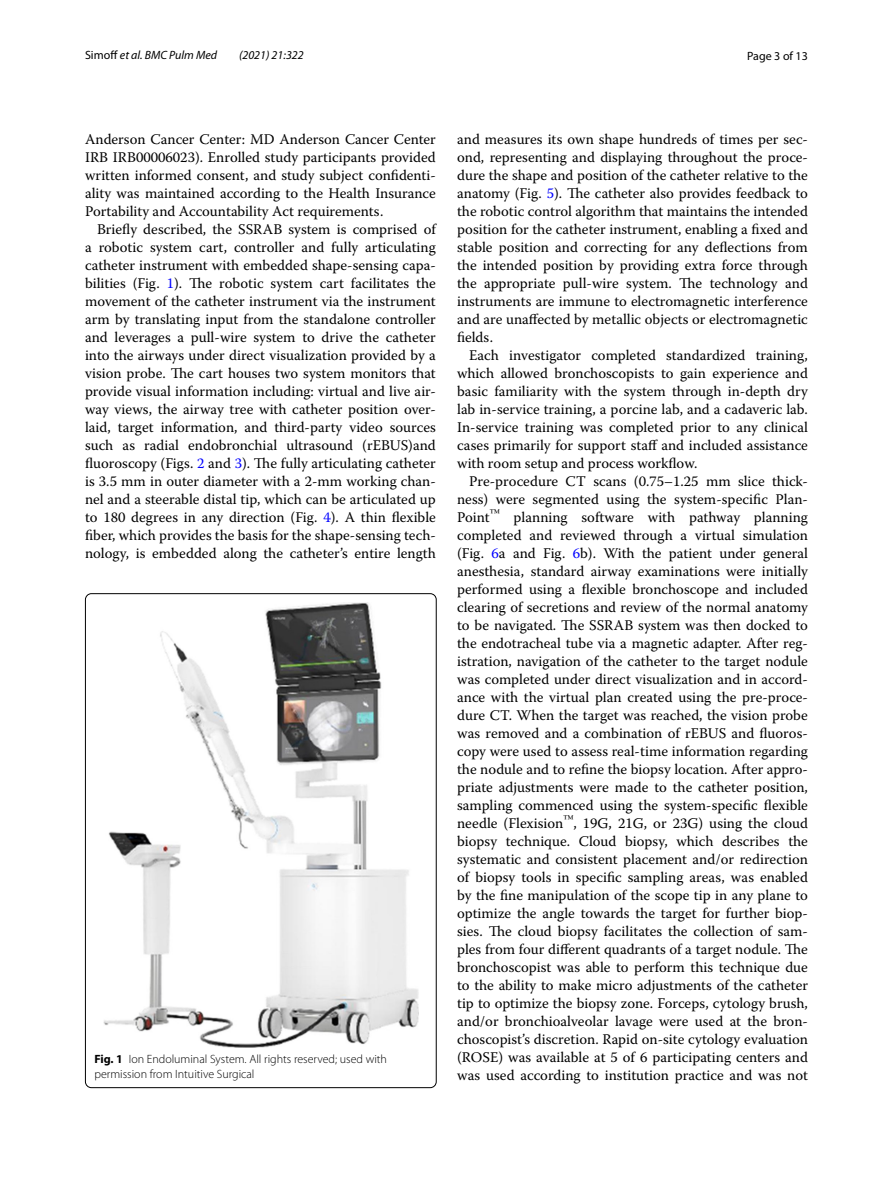
<style>
.page{position:relative;width:893px;height:1187px;background:#fff}
.page>*{position:absolute;margin:0;border:0;box-sizing:border-box;transform-origin:0 0}
.t1{font:14.7px/18px "Warnock Pro";color:#000;text-align:justify}
.t2{font:300 12px/15px "Myriad Pro";color:#000}
.t3{font:italic 12px "Myriad Pro";color:#000}
.t4{font:12px "Myriad Pro";color:#000}
.s1{font-style:normal}
.s2{color:#00f}
.s3{font-weight:700}
</style>
<div class="page">
<img style="left:103px;top:602px;width:315px;height:445px">
<p class="t3" style="left:85px;top:48px;width:134px"><span class="s1">Simoff</span> et al. BMC Pulm Med</p>
<p class="t3" style="left:239px;top:48px;width:66px">(2021) 21:322</p>
<p class="t4" style="left:747px;top:48px;width:62px">Page 3 of 13</p>
<p class="t1" style="left:85px;top:130px;width:352px">Anderson Cancer Center: MD Anderson Cancer Center IRB IRB00006023). Enrolled study participants provided written informed consent, and study subject confidenti&shy;ality was maintained according to the Health Insurance Portability and Accountability Act requirements.</p>
<p class="t1" style="left:85px;top:220px;width:352px;text-indent:12px">Briefly described, the SSRAB system is comprised of a robotic system cart, controller and fully articulating catheter instrument with embedded shape-sensing capa&shy;bilities (Fig. <span class="s2">1</span>). The robotic system cart facilitates the movement of the catheter instrument via the instrument arm by translating input from the standalone controller and leverages a pull-wire system to drive the catheter into the airways under direct visualization provided by a vision probe. The cart houses two system monitors that provide visual information including: virtual and live air&shy;way views, the airway tree with catheter position over&shy;laid, target information, and third-party video sources such as radial endobronchial ultrasound (rEBUS)and fluoroscopy (Figs. <span class="s2">2</span> and <span class="s2">3</span>). The fully articulating catheter is 3.5 mm in outer diameter with a 2-mm working chan&shy;nel and a steerable distal tip, which can be articulated up to 180 degrees in any direction (Fig. <span class="s2">4</span>). A thin flexible fiber, which provides the basis for the shape-sensing tech&shy;nology, is embedded along the catheter’s entire length</p>
<p class="t2" style="left:94px;top:1051px;width:294px"><span class="s3">Fig. 1</span> Ion Endoluminal System. All rights reserved; used with permission from Intuitive Surgical</p>
<p class="t1" style="left:457px;top:130px;width:352px">and measures its own shape hundreds of times per sec&shy;ond, representing and displaying throughout the proce&shy;dure the shape and position of the catheter relative to the anatomy (Fig. <span class="s2">5</span>). The catheter also provides feedback to the robotic control algorithm that maintains the intended position for the catheter instrument, enabling a fixed and stable position and correcting for any deflections from the intended position by providing extra force through the appropriate pull-wire system. The technology and instruments are immune to electromagnetic interference and are unaffected by metallic objects or electromagnetic fields.</p>
<p class="t1" style="left:457px;top:346px;width:352px;text-indent:12px">Each investigator completed standardized training, which allowed bronchoscopists to gain experience and basic familiarity with the system through in-depth dry lab in-service training, a porcine lab, and a cadaveric lab.<br>In-service training was completed prior to any clinical cases primarily for support staff and included assistance with room setup and process workflow.</p>
<p class="t1" style="left:457px;top:471px;width:352px;text-indent:12px">Pre-procedure CT scans (0.75–1.25 mm slice thick&shy;ness) were segmented using the system-specific Plan-Point<sup>™</sup> planning software with pathway planning completed and reviewed through a virtual simulation (Fig. <span class="s2">6</span>a and Fig. <span class="s2">6</span>b). With the patient under general anesthesia, standard airway examinations were initially performed using a flexible bronchoscope and included clearing of secretions and review of the normal anatomy to be navigated. The SSRAB system was then docked to the endotracheal tube via a magnetic adapter. After reg&shy;istration, navigation of the catheter to the target nodule was completed under direct visualization and in accord&shy;ance with the virtual plan created using the pre-proce&shy;dure CT. When the target was reached, the vision probe was removed and a combination of rEBUS and fluoros&shy;copy were used to assess real-time information regarding the nodule and to refine the biopsy location. After appro&shy;priate adjustments were made to the catheter position, sampling commenced using the system-specific flexible needle (Flexision<sup>™</sup>, 19G, 21G, or 23G) using the cloud biopsy technique. Cloud biopsy, which describes the systematic and consistent placement and/or redirection of biopsy tools in specific sampling areas, was enabled by the fine manipulation of the scope tip in any plane to optimize the angle towards the target for further biop&shy;sies. The cloud biopsy facilitates the collection of sam&shy;ples from four different quadrants of a target nodule. The bronchoscopist was able to perform this technique due to the ability to make micro adjustments of the catheter tip to optimize the biopsy zone. Forceps, cytology brush, and/or bronchioalveolar lavage were used at the bron&shy;choscopist’s discretion. Rapid on-site cytology evaluation (ROSE) was available at 5 of 6 participating centers and was used according to institution practice and was not</p>
</div>
